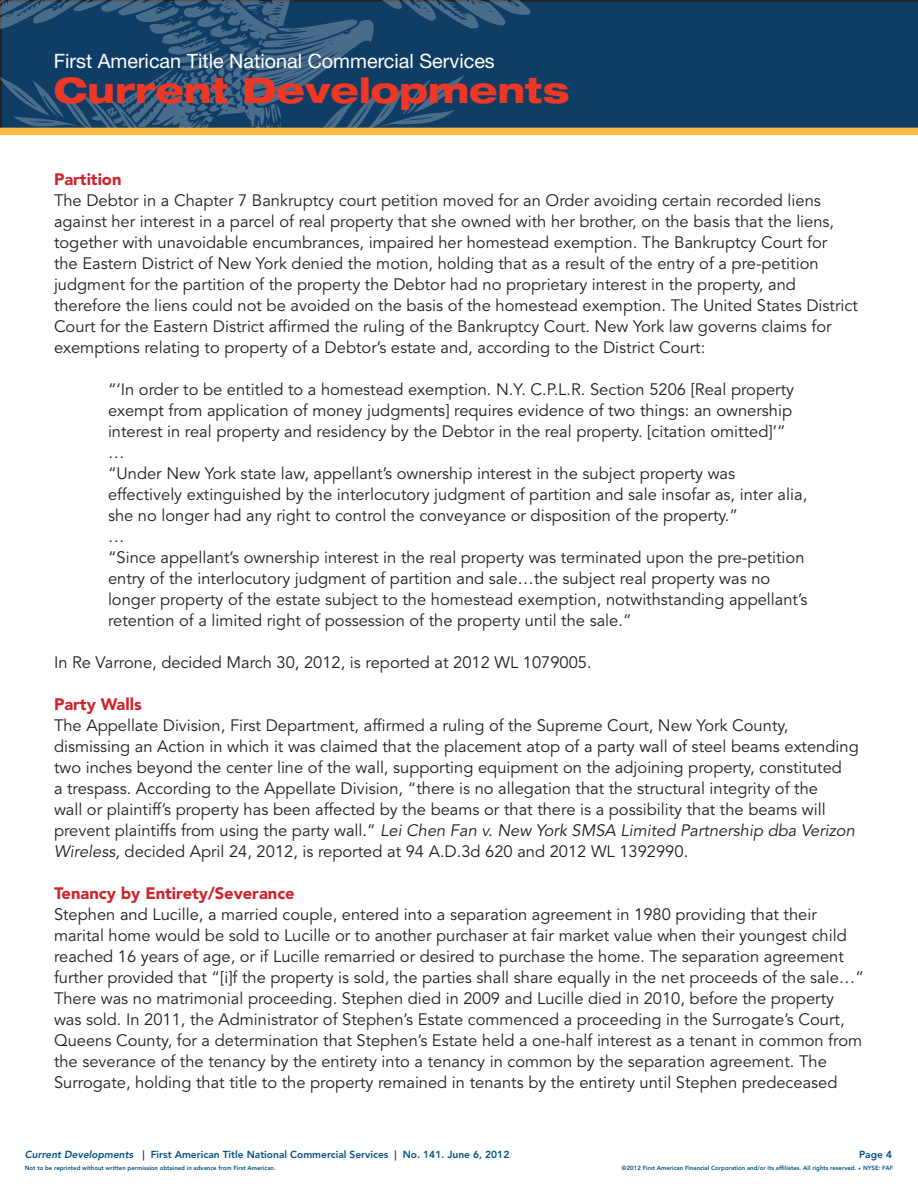
<style>
.page{position:relative;width:918px;height:1188px;background:#fff}
.page>*{position:absolute;margin:0;border:0;box-sizing:border-box;transform-origin:0 0}
.t1{font:800 expanded 35.1px "Helvetica Neue LT Std";color:#ef3824}
.t2{font:19.8px "Helvetica Neue LT Std";color:#fff}
.HTML_Preformatted{font:16.5px/21px "Avenir LT Std";color:#231f20}
.t3{font:900 16.5px "Avenir LT Std";color:#d1232a}
.t4{font:800 10.2px "Avenir LT Std";color:#005187}
.t5{font:800 6px "Avenir LT Std";color:#005187}
.s1{font-style:italic}
</style>
<div class="page">
<div style="left:530px;top:0;width:388px;height:128px;background:#0f3d66"></div>
<svg style="left:0;top:0;width:530px;height:128px;background:#204a6f"></svg>
<div style="left:0;top:128px;width:918px;height:7px;background:#fdba45"></div>
<p class="t2" style="left:54px;top:49px;width:443px">First American Title National Commercial Services</p>
<h1 class="t1" style="left:54px;top:68px;width:517px">Current Developments</h1>
<p class="t3" style="left:54px;top:169px;width:69px">Partition</p>
<p class="HTML_Preformatted" style="left:54px;top:190px;width:805px">The Debtor in a Chapter 7 Bankruptcy court petition moved for an Order avoiding certain recorded liens against her interest in a parcel of real property that she owned with her brother, on the basis that the liens, together with unavoidable encumbrances, impaired her homestead exemption. The Bankruptcy Court for<br>the Eastern District of New York denied the motion, holding that as a result of the entry of a pre-petition judgment for the partition of the property the Debtor had no proprietary interest in the property, and therefore the liens could not be avoided on the basis of the homestead exemption. The United States District Court for the Eastern District affirmed the ruling of the Bankruptcy Court. New York law governs claims for exemptions relating to property of a Debtor’s estate and, according to the District Court:</p>
<p class="HTML_Preformatted" style="left:108px;top:379px;width:688px">“‘In order to be entitled to a homestead exemption. N.Y. C.P.L.R. Section 5206 [Real property exempt from application of money judgments] requires evidence of two things: an ownership interest in real property and residency by the Debtor in the real property. [citation omitted]’”</p>
<p class="HTML_Preformatted" style="left:108px;top:442px;width:18px">…</p>
<p class="HTML_Preformatted" style="left:108px;top:463px;width:701px">“Under New York state law, appellant’s ownership interest in the subject property was effectively extinguished by the interlocutory judgment of partition and sale insofar as, inter alia, she no longer had any right to control the conveyance or disposition of the property.”</p>
<p class="HTML_Preformatted" style="left:108px;top:526px;width:18px">…</p>
<p class="HTML_Preformatted" style="left:108px;top:547px;width:701px">“Since appellant’s ownership interest in the real property was terminated upon the pre-petition entry of the interlocutory judgment of partition and sale…the subject real property was no longer property of the estate subject to the homestead exemption, notwithstanding appellant’s retention of a limited right of possession of the property until the sale.”</p>
<p class="HTML_Preformatted" style="left:54px;top:652px;width:539px">In Re Varrone, decided March 30, 2012, is reported at 2012 WL 1079005.</p>
<p class="t3" style="left:54px;top:694px;width:89px">Party Walls</p>
<p class="HTML_Preformatted" style="left:54px;top:715px;width:806px">The Appellate Division, First Department, affirmed a ruling of the Supreme Court, New York County, dismissing an Action in which it was claimed that the placement atop of a party wall of steel beams extending two inches beyond the center line of the wall, supporting equipment on the adjoining property, constituted<br>a trespass. According to the Appellate Division, “there is no allegation that the structural integrity of the<br>wall or plaintiff’s property has been affected by the beams or that there is a possibility that the beams will prevent plaintiffs from using the party wall.” <span class="s1">Lei Chen Fan v. New York SMSA Limited Partnership dba Verizon Wireless,</span> decided April 24, 2012, is reported at 94 A.D.3d 620 and 2012 WL 1392990.</p>
<p class="t3" style="left:54px;top:883px;width:242px">Tenancy by Entirety/Severance</p>
<p class="HTML_Preformatted" style="left:54px;top:904px;width:811px">Stephen and Lucille, a married couple, entered into a separation agreement in 1980 providing that their marital home would be sold to Lucille or to another purchaser at fair market value when their youngest child reached 16 years of age, or if Lucille remarried or desired to purchase the home. The separation agreement further provided that “[i]f the property is sold, the parties shall share equally in the net proceeds of the sale…” There was no matrimonial proceeding. Stephen died in 2009 and Lucille died in 2010, before the property was sold. In 2011, the Administrator of Stephen’s Estate commenced a proceeding in the Surrogate’s Court, Queens County, for a determination that Stephen’s Estate held a one-half interest as a tenant in common from the severance of the tenancy by the entirety into a tenancy in common by the separation agreement. The Surrogate, holding that title to the property remained in tenants by the entirety until Stephen predeceased</p>
<p class="t4" style="left:25px;top:1148px;width:486px"><span class="s1">Current Developments</span> | First American Title National Commercial Services | No. 141. June 6, 2012</p>
<p class="t4" style="left:859px;top:1148px;width:35px">Page 4</p>
<p class="t5" style="left:25px;top:1164px;width:252px">Not to be reprinted without written permission obtained in advance from First American.</p>
<p class="t5" style="left:622px;top:1164px;width:273px">©2012 First American Financial Corporation and/or its affiliates. All rights reserved. ❑ NYSE: FAF</p>
</div>
